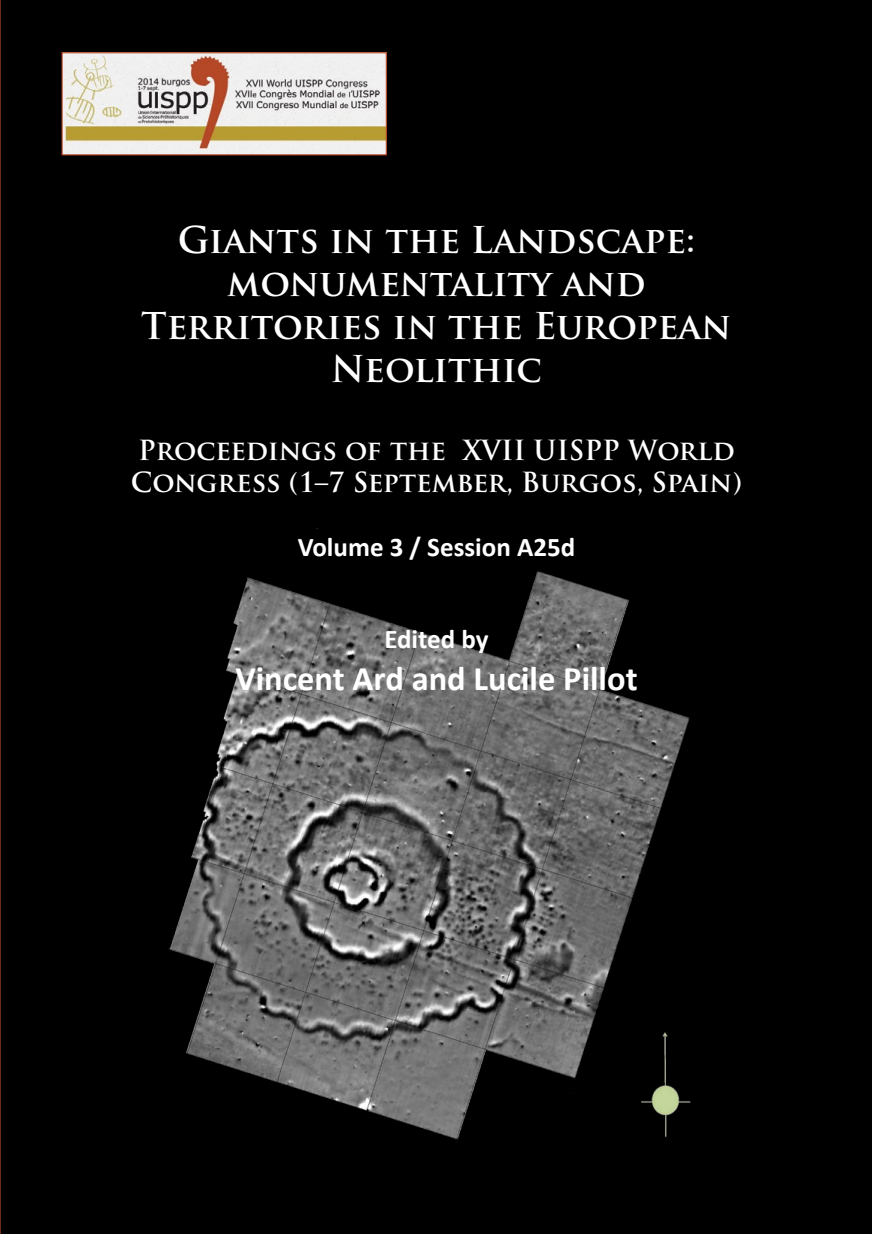
<style>
.page{position:relative;width:872px;height:1234px;background:#fff}
.page>*{position:absolute;margin:0;border:0;box-sizing:border-box;transform-origin:0 0}
.t1{font:700 36px/43.2px "Trajan Pro";color:#fff;text-align:center}
.t2{font:700 34.5px "Calibri";color:#fff}
.t3{font:700 27px/32.4px "Trajan Pro";color:#fff}
.t4{font:700 27px "Calibri";color:#fff}
</style>
<div class="page">
<div style="left:1px;top:0;width:871px;height:1233px;background:#000"></div>
<img style="left:64px;top:54px;width:321px;height:99px">
<div style="left:62px;top:52px;width:325px;height:103px;border:1px solid #b54726"></div>
<img style="left:133px;top:523px;width:598px;height:658px">
<svg style="left:0;top:0;width:1px;height:1234px"></svg>
<p class="t1" style="left:141px;top:218px;width:592px">Giants in the Landscape: monumentality and<br>Territories in the European<br>Neolithic</p>
<p class="t3" style="left:131px;top:434px;width:612px">Proceedings of the XVII UISPP World<br>Congress (1–7 September, Burgos, Spain)</p>
<p class="t4" style="left:298px;top:530px;width:279px">Volume 3 / Session A25d</p>
<p class="t4" style="left:384px;top:622px;width:106px">Edited by</p>
<p class="t2" style="left:235px;top:656px;width:404px">Vincent Ard and Lucile Pillot</p>
</div>
